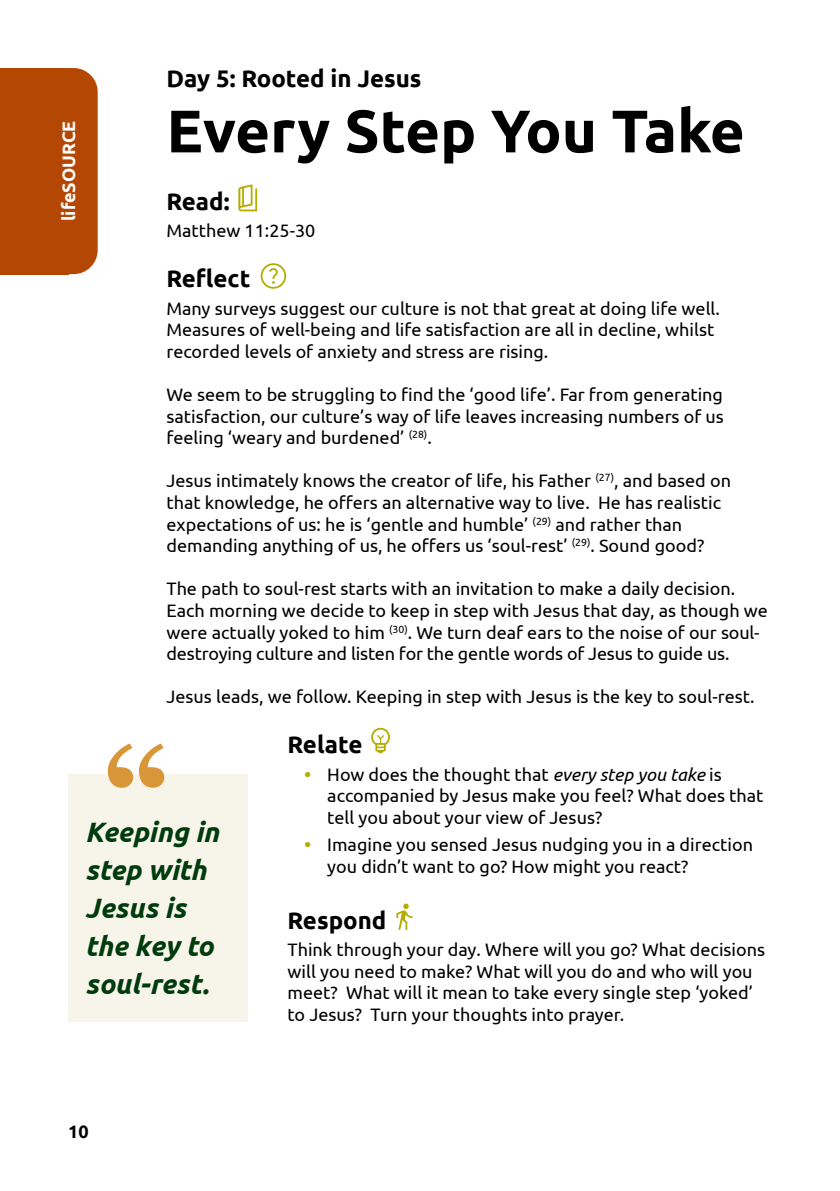
<style>
.page{position:relative;width:840px;height:1191px;background:#fff}
.page>*{position:absolute;margin:0;border:0;box-sizing:border-box;transform-origin:0 0}
.t1{font:700 60px "Ubuntu";color:#000}
.t2{font:italic 700 28px/38px "Ubuntu";color:#003b0d}
.t3{font:700 24px "Ubuntu";color:#000}
.t4{font:18px/21.6px "Ubuntu";color:#000}
.t5{font:700 18px "Ubuntu";color:#fff}
.t6{font:700 18px "Ubuntu";color:#000}
.s1{font-weight:700;color:#b3ad00}
.s2{font-style:italic}
</style>
<div class="page">
<div style="left:68px;top:774px;width:179px;height:248px;background:#f7f4ea"></div>
<svg style="left:108px;top:743px;width:56px;height:44px"></svg>
<svg style="left:260px;top:263px;width:26px;height:26px"></svg>
<div style="left:0;top:68px;width:98px;height:206px;background:#b54705;border-radius:24px"></div>
<div style="left:0;top:68px;width:68px;height:206px;background:#b54705"></div>
<svg style="left:371px;top:728px;width:19px;height:25px"></svg>
<svg style="left:396px;top:903px;width:16px;height:27px"></svg>
<svg style="left:238px;top:184px;width:19px;height:27px"></svg>
<p class="t5" style="left:58px;top:221px;width:102px;rotate:-90deg">lifeSOURCE</p>
<h3 class="t3" style="left:166px;top:64px;width:256px">Day 5: Rooted in Jesus</h3>
<h1 class="t1" style="left:166px;top:95px;width:579px">Every Step You Take</h1>
<h3 class="t3" style="left:166px;top:186px;width:65px">Read:</h3>
<p class="t4" style="left:166px;top:219px;width:150px">Matthew 11:25-30</p>
<h3 class="t3" style="left:166px;top:264px;width:85px">Reflect</h3>
<p class="t4" style="left:166px;top:297px;width:554px">Many surveys suggest our culture is not that great at doing life well.<br>Measures of well-being and life satisfaction are all in decline, whilst recorded levels of anxiety and stress are rising.</p>
<p class="t4" style="left:166px;top:383px;width:558px;text-align:justify">We seem to be struggling to find the ‘good life’. Far from generating satisfaction, our culture’s way of life leaves increasing numbers of us feeling ‘weary and burdened’ <sup>(28)</sup>.</p>
<p class="t4" style="left:166px;top:469px;width:565px">Jesus intimately knows the creator of life, his Father <sup>(27)</sup>, and based on that knowledge, he offers an alternative way to live. He has realistic expectations of us: he is ‘gentle and humble’ <sup>(29)</sup> and rather than demanding anything of us, he offers us ‘soul-rest’ <sup>(29)</sup>. Sound good?</p>
<p class="t4" style="left:166px;top:577px;width:602px">The path to soul-rest starts with an invitation to make a daily decision.<br>Each morning we decide to keep in step with Jesus that day, as though we were actually yoked to him <sup>(30)</sup>. We turn deaf ears to the noise of our soul&shy;destroying culture and listen for the gentle words of Jesus to guide us.</p>
<p class="t4" style="left:166px;top:685px;width:589px">Jesus leads, we follow. Keeping in step with Jesus is the key to soul-rest.</p>
<h2 class="t2" style="left:85px;top:812px;width:135px">Keeping in step with<br>Jesus is the key to soul-rest.</h2>
<h3 class="t3" style="left:287px;top:730px;width:76px">Relate</h3>
<p class="t4" style="left:327px;top:763px;width:437px;text-indent:-23px"><span class="s1">•</span> How does the thought that <span class="s2">every step you take</span> is accompanied by Jesus make you feel? What does that tell you about your view of Jesus?</p>
<p class="t4" style="left:327px;top:833px;width:427px;text-indent:-23px"><span class="s1">•</span> Imagine you sensed Jesus nudging you in a direction you didn’t want to go? How might you react?</p>
<h3 class="t3" style="left:287px;top:905px;width:100px">Respond</h3>
<p class="t4" style="left:287px;top:938px;width:479px">Think through your day. Where will you go? What decisions will you need to make? What will you do and who will you meet? What will it mean to take every single step ‘yoked’ to Jesus? Turn your thoughts into prayer.</p>
<p class="t6" style="left:68px;top:1121px;width:22px">10</p>
</div>
